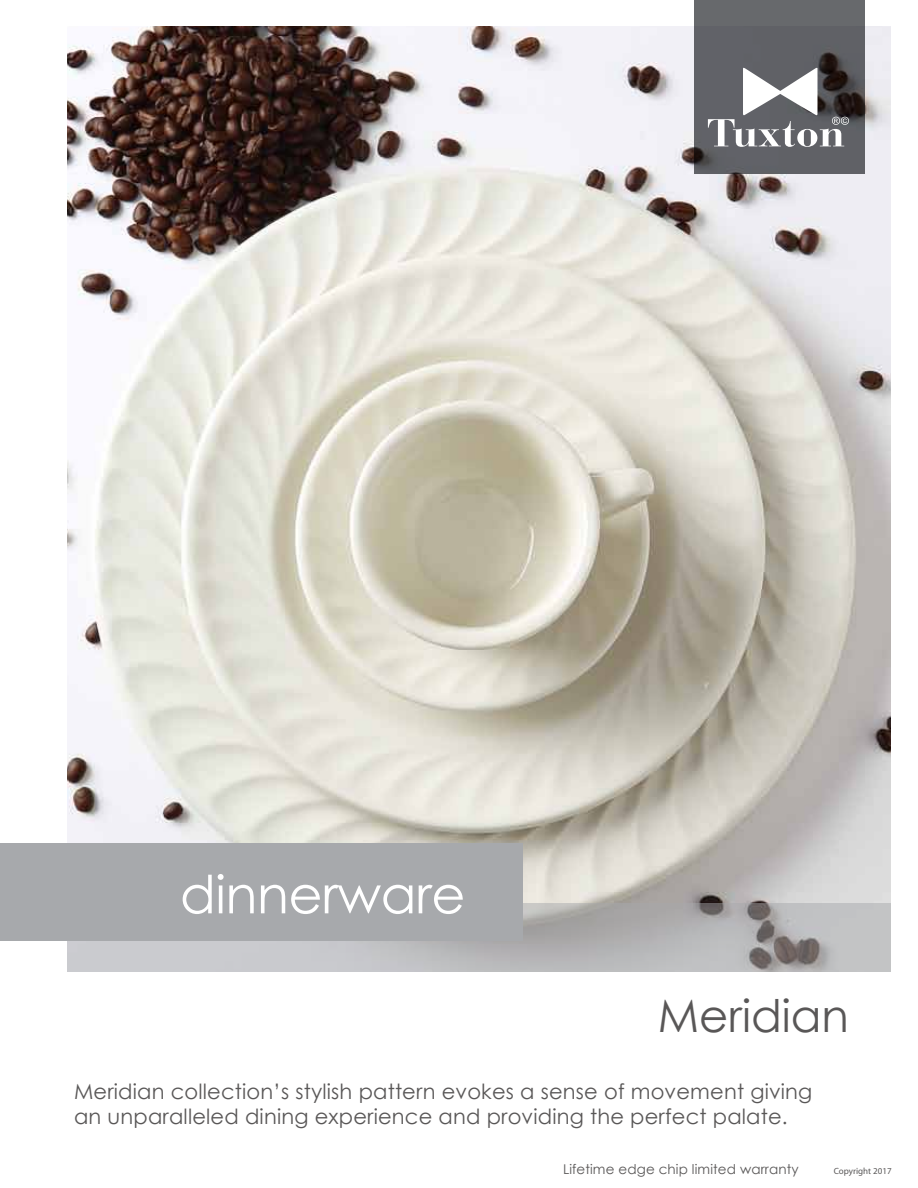
<style>
.page{position:relative;width:918px;height:1188px;background:#fff}
.page>*{position:absolute;margin:0;border:0;box-sizing:border-box;transform-origin:0 0}
.t1{font:52.5px "Century Gothic";letter-spacing:-.01em;color:#fff}
.t2{font:45px "Century Gothic";color:#595757}
.t3{font:21px/25.2px "Century Gothic";letter-spacing:.01em;color:#595757}
.t4{font:13.5px "Century Gothic";letter-spacing:.01em;color:#595757}
.t5{font:9px "Myriad";color:#595757}
</style>
<div class="page">
<img style="left:67px;top:27px;width:824px;height:876px">
<svg style="left:694px;top:0;width:171px;height:173px;background:#5e5f64"></svg>
<svg style="left:67px;top:903px;width:824px;height:69px;background:#b6b6b8"></svg>
<div style="left:0;top:843px;width:523px;height:97px;background:#a7a9ac"></div>
<svg style="left:708px;top:67px;width:141px;height:80px"></svg>
<h1 class="t1" style="left:180px;top:858px;width:287px">dinnerware</h1>
<h2 class="t2" style="left:658px;top:985px;width:193px">Meridian</h2>
<p class="t3" style="left:74px;top:1078px;width:740px">Meridian collection’s stylish pattern evokes a sense of movement giving an unparalleled dining experience and providing the perfect palate.</p>
<p class="t4" style="left:563px;top:1159px;width:237px">Lifetime edge chip limited warranty</p>
<p class="t5" style="left:834px;top:1166px;width:59px">Copyright 2017</p>
</div>
